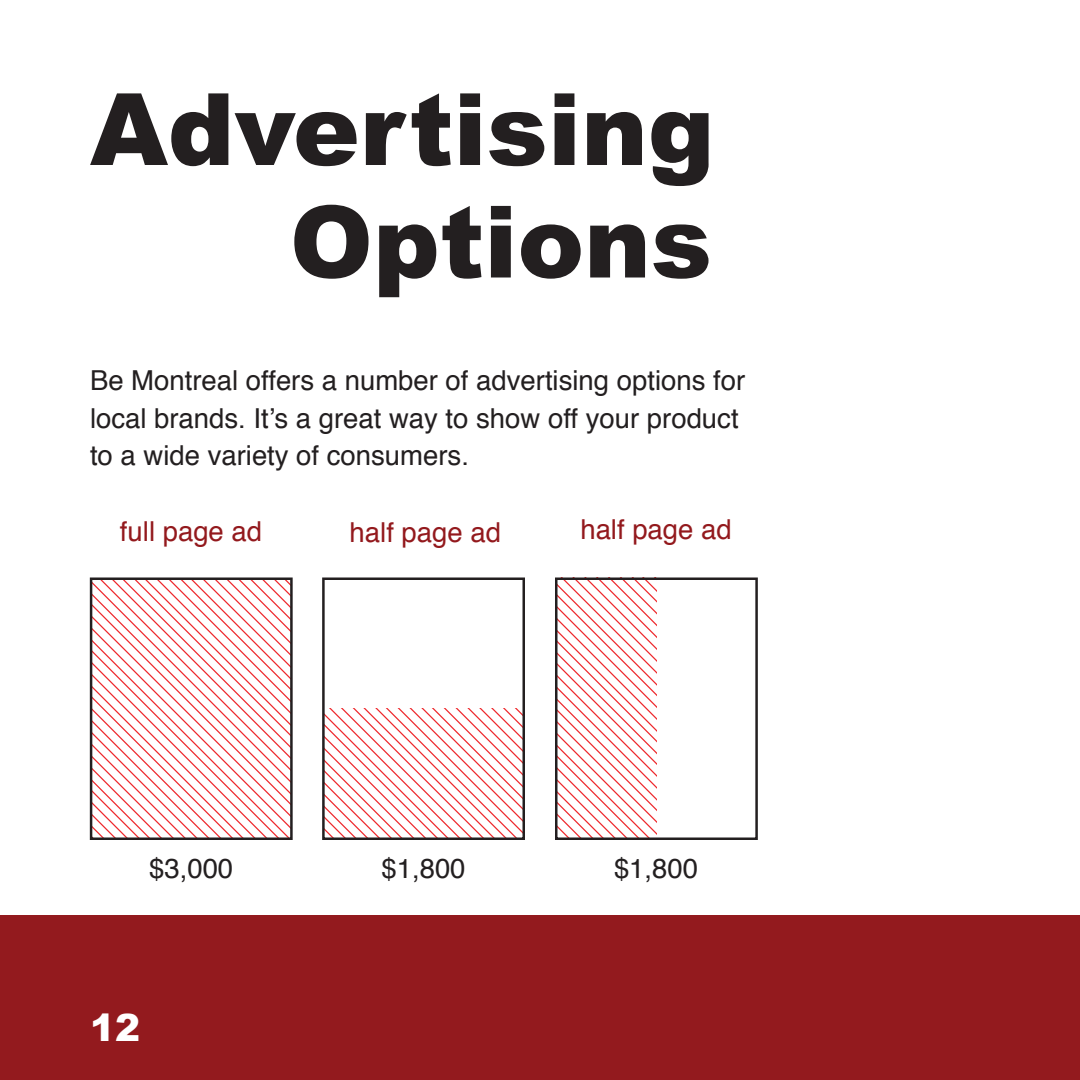
<style>
.page{position:relative;width:1080px;height:1080px;background:#fff}
.page>*{position:absolute;margin:0;border:0;box-sizing:border-box;transform-origin:0 0}
.t1{font:900 100px "Arial";color:#231f20}
.t2{font:900 37.5px "Arial";color:#fff}
.Body{font:27.5px/37.5px "Helvetica";color:#231f20}
.Body_Red{font:27.5px "Helvetica";color:#93191d}
</style>
<div class="page">
<svg style="left:558px;top:581px;width:98px;height:256px"></svg>
<svg style="left:325px;top:709px;width:197px;height:128px"></svg>
<svg style="left:93px;top:581px;width:197px;height:256px"></svg>
<div style="left:90px;top:578px;width:203px;height:262px;border:2px solid #231f20"></div>
<div style="left:322px;top:578px;width:203px;height:262px;border:2px solid #231f20"></div>
<div style="left:555px;top:578px;width:203px;height:262px;border:2px solid #231f20"></div>
<div style="left:0;top:915px;width:1080px;height:165px;background:#931a1e"></div>
<p class="t1" style="left:90px;top:57px;width:626px">Advertising</p>
<p class="t1" style="left:290px;top:169px;width:424px">Options</p>
<p class="Body" style="left:90px;top:362px;width:657px">Be Montreal offers a number of advertising options for local brands. It’s a great way to show off your product to a wide variety of consumers.</p>
<p class="Body_Red" style="left:120px;top:510px;width:144px">full page ad</p>
<p class="Body_Red" style="left:350px;top:511px;width:153px">half page ad</p>
<p class="Body_Red" style="left:580px;top:508px;width:153px">half page ad</p>
<p class="Body" style="left:149px;top:850px;width:86px">$3,000</p>
<p class="Body" style="left:382px;top:850px;width:86px">$1,800</p>
<p class="Body" style="left:614px;top:850px;width:86px">$1,800</p>
<p class="t2" style="left:90px;top:1000px;width:52px">12</p>
</div>
